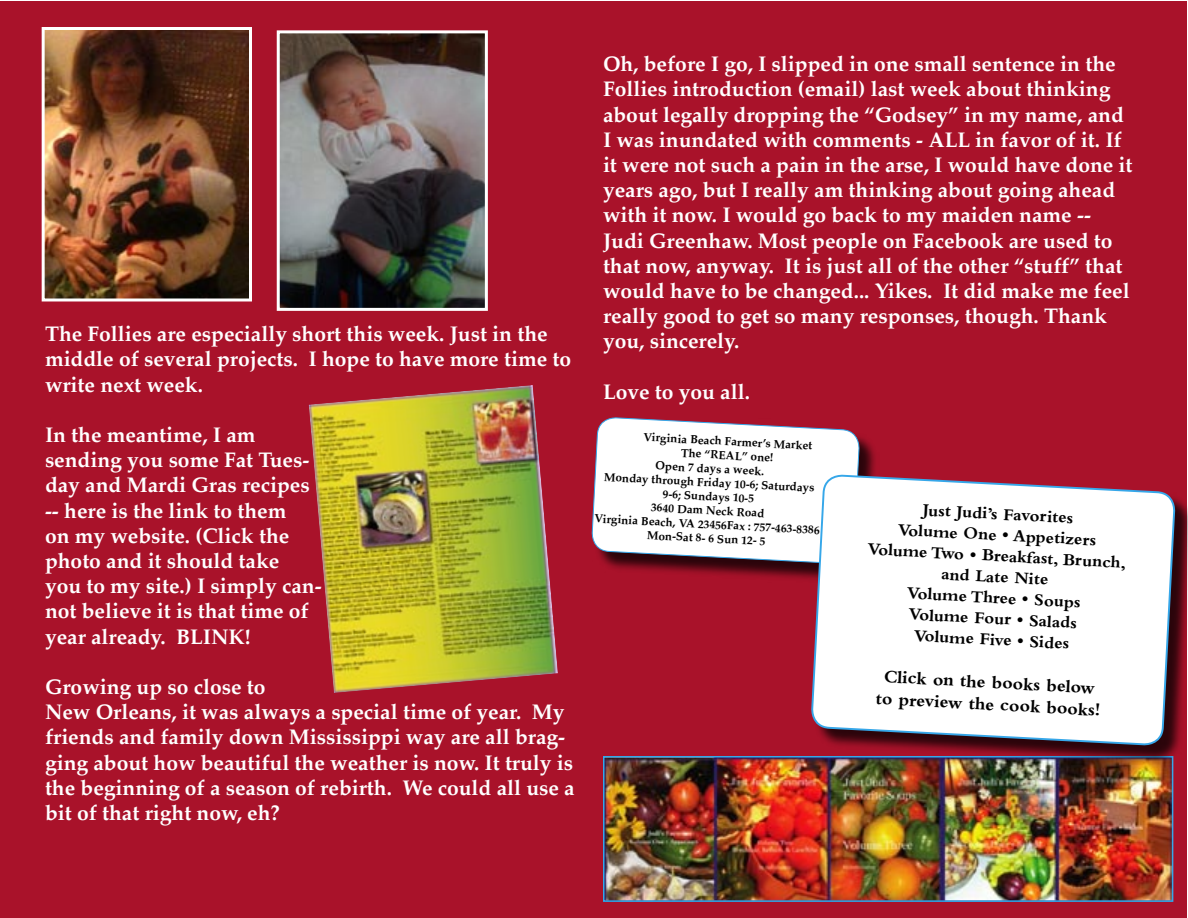
<style>
.page{position:relative;width:1188px;height:918px;background:#fff}
.page>*{position:absolute;margin:0;border:0;box-sizing:border-box;transform-origin:0 0}
.t1{font:700 21px/25.2px "Palatino";color:#fff}
.t2{font:700 18.45px "Bembo";color:#000}
.t3{font:700 17.4px "Bembo";color:#000}
.t4{font:700 11.7px/14px "Palatino";color:#000;text-align:center}
</style>
<div class="page">
<div style="left:0;top:2px;width:1186px;height:916px;background:#a9122a"></div>
<img style="left:281px;top:34px;width:203px;height:273px">
<div style="left:277px;top:30px;width:211px;height:281px;border:3px solid #fff"></div>
<img style="left:46px;top:31px;width:202px;height:267px">
<div style="left:42px;top:27px;width:210px;height:275px;border:3px solid #fff"></div>
<img style="left:309px;top:385px;width:249px;height:308px">
<img style="left:606px;top:759px;width:564px;height:140px">
<div style="left:603px;top:756px;width:570px;height:146px;border:2px solid #36a7e9"></div>
<div style="left:593px;top:418px;width:287px;height:166px;background:#000;opacity:.75"></div>
<svg style="left:591px;top:417px;width:270px;height:147px;background:#ece1e4"></svg>
<div style="left:812px;top:476px;width:376px;height:290px;background:#000;opacity:.75"></div>
<svg style="left:809px;top:473px;width:368px;height:272px;background:#ede6e9"></svg>
<p class="t1" style="left:45px;top:323px;width:528px">The Follies are especially short this week. Just in the middle of several projects. I hope to have more time to write next week.</p>
<p class="t1" style="left:45px;top:424px;width:278px">In the meantime, I am sending you some Fat Tues&shy;day and Mardi Gras recipes -- here is the link to them<br>on my website. (Click the photo and it should take<br>you to my site.) I simply can&shy;not believe it is that time of year already. BLINK!</p>
<p class="t1" style="left:45px;top:676px;width:531px">Growing up so close to<br>New Orleans, it was always a special time of year. My friends and family down Mississippi way are all brag&shy;ging about how beautiful the weather is now. It truly is the beginning of a season of rebirth. We could all use a bit of that right now, eh?</p>
<p class="t1" style="left:603px;top:53px;width:531px">Oh, before I go, I slipped in one small sentence in the Follies introduction (email) last week about thinking about legally dropping the “Godsey” in my name, and I was inundated with comments - ALL in favor of it. If it were not such a pain in the arse, I would have done it years ago, but I really am thinking about going ahead with it now. I would go back to my maiden name -- Judi Greenhaw. Most people on Facebook are used to that now, anyway. It is just all of the other “stuff” that would have to be changed... Yikes. It did make me feel really good to get so many responses, though. Thank you, sincerely.</p>
<p class="t1" style="left:603px;top:381px;width:149px">Love to you all.</p>
<p class="t4" style="left:644px;top:431px;width:171px;rotate:3deg">Virginia Beach Farmer’s Market</p>
<p class="t4" style="left:681px;top:447px;width:94px;rotate:3deg">The “REAL” one!</p>
<p class="t4" style="left:656px;top:460px;width:111px;rotate:3deg">Open 7 days a week.</p>
<p class="t4" style="left:604px;top:471px;width:212px;rotate:3deg">Monday through Friday 10-6; Saturdays<br>9-6; Sundays 10-5</p>
<p class="t4" style="left:651px;top:501px;width:115px;rotate:3deg">3640 Dam Neck Road</p>
<p class="t4" style="left:595px;top:512px;width:227px;rotate:3deg">Virginia Beach, VA 23456Fax : 757-463-8386</p>
<p class="t4" style="left:647px;top:529px;width:120px;rotate:3deg">Mon-Sat 8- 6 Sun 12- 5</p>
<p class="t3" style="left:924px;top:500px;width:152px;rotate:3deg">Just Judi’s Favorites</p>
<p class="t3" style="left:898px;top:520px;width:200px;rotate:3deg">Volume One • Appetizers</p>
<p class="t3" style="left:868px;top:539px;width:260px;rotate:3deg">Volume Two • Breakfast, Brunch,</p>
<p class="t3" style="left:942px;top:564px;width:108px;rotate:3deg">and Late Nite</p>
<p class="t3" style="left:908px;top:583px;width:175px;rotate:3deg">Volume Three • Soups</p>
<p class="t3" style="left:909px;top:604px;width:170px;rotate:3deg">Volume Four • Salads</p>
<p class="t3" style="left:915px;top:626px;width:157px;rotate:3deg">Volume Five • Sides</p>
<p class="t2" style="left:885px;top:666px;width:213px;rotate:3deg">Click on the books below</p>
<p class="t2" style="left:876px;top:688px;width:227px;rotate:3deg">to preview the cook books!</p>
</div>
